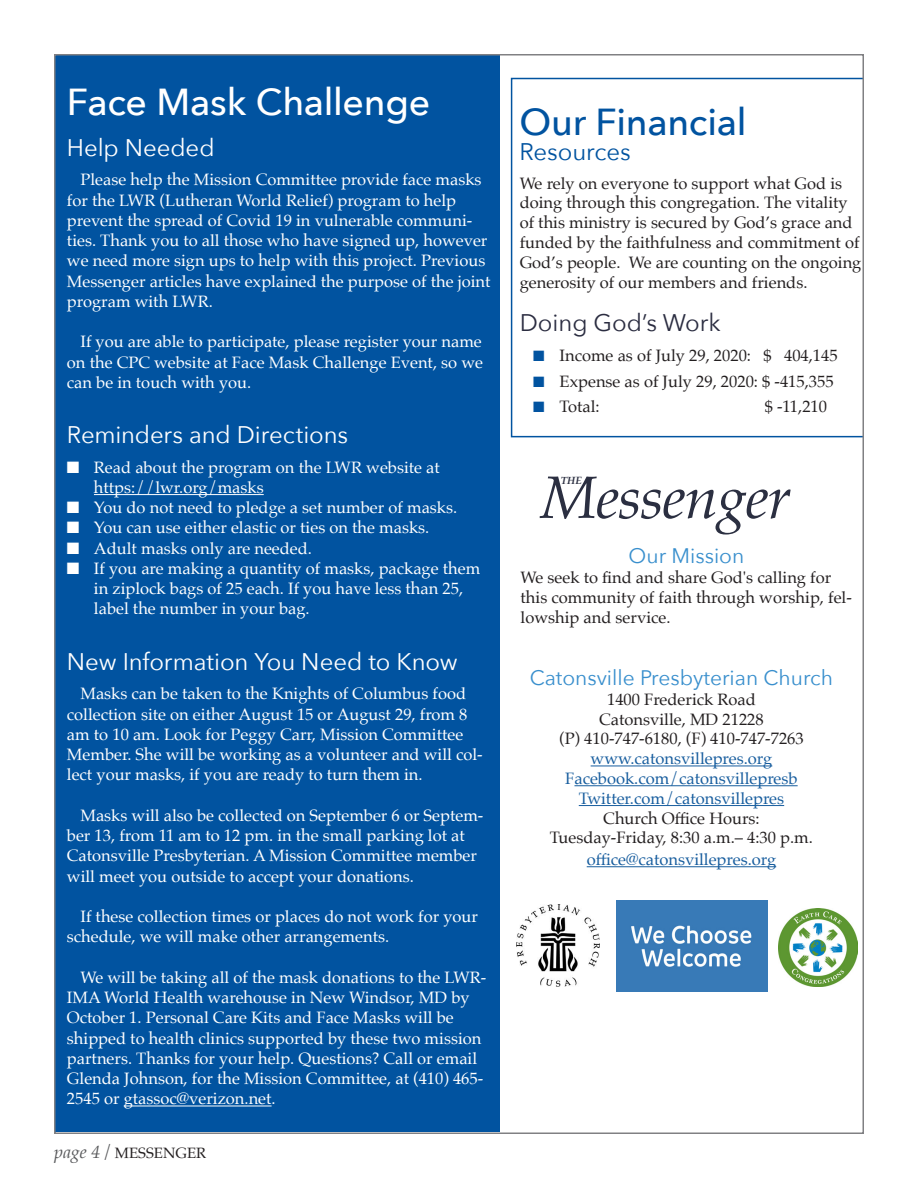
<style>
.page{position:relative;width:918px;height:1188px;background:#fff}
.page>*{position:absolute;margin:0;border:0;box-sizing:border-box;transform-origin:0 0}
.t1{font:italic 60px "Palatino";letter-spacing:-.02em;color:#2b2f41}
.Box_04_Top{font:500 37.5px "Avenir Next";letter-spacing:-.01em;color:#fff}
.Box_04_Top-2{font:500 37.5px "Avenir Next";letter-spacing:-.01em;color:#0153a0}
.Body_Text{font:24px "Avenir Next";letter-spacing:-.005em;color:#fff}
.San_Serif_Headline_2{font:24px "Avenir Next";color:#2b2d41}
.Box_04_Top-3{font:24px "Avenir Next";letter-spacing:-.005em;color:#0153a0}
.t2{font:21px "Avenir Next";color:#398fcd}
.t3{font:16.5px/20.2px "Palatino";color:#fff}
.Body_Front_Page_Intr{font:16.5px/19.8px "Palatino";color:#231f20}
.t4{font:16.5px "Palatino";color:#175d9e}
.t5{font:15px "Palatino";color:#231f20}
.t6{font:italic 700 10.5px "Palatino";color:#2b2f41}
.s1{color:#0153a0}
.s2{font-style:italic;font-size:18px;color:#57585a}
</style>
<div class="page">
<div style="left:56px;top:56px;width:444px;height:1076px;background:#0153a0"></div>
<hr style="left:591px;top:765px;width:181px;height:1px;background:#175d9e">
<hr style="left:574px;top:785px;width:224px;height:1px;background:#175d9e">
<hr style="left:579px;top:805px;width:205px;height:1px;background:#175d9e">
<hr style="left:587px;top:866px;width:189px;height:1px;background:#175d9e">
<img style="left:517px;top:904px;width:83px;height:82px">
<img style="left:617px;top:901px;width:150px;height:90px">
<img style="left:778px;top:908px;width:80px;height:78px">
<div style="left:511px;top:78px;width:354px;height:359px;border:2px solid #0153a0"></div>
<hr style="left:94px;top:494px;width:170px;height:1px;background:#fff">
<hr style="left:124px;top:1106px;width:148px;height:1px;background:#fff">
<p class="Box_04_Top" style="left:67px;top:70px;width:365px">Face Mask Challenge</p>
<p class="Box_04_Top-2" style="left:519px;top:90px;width:228px">Our Financial</p>
<p class="Body_Text" style="left:67px;top:127px;width:149px">Help Needed</p>
<p class="Box_04_Top-3" style="left:519px;top:132px;width:113px">Resources</p>
<p class="t3" style="left:67px;top:169px;width:425px;text-indent:14px">Please help the Mission Committee provide face masks for the LWR (Lutheran World Relief) program to help prevent the spread of Covid 19 in vulnerable communi&shy;ties. Thank you to all those who have signed up, however we need more sign ups to help with this project. Previous Messenger articles have explained the purpose of the joint program with LWR.</p>
<p class="t3" style="left:67px;top:331px;width:418px;text-align:justify;text-indent:14px">If you are able to participate, please register your name on the CPC website at Face Mask Challenge Event, so we can be in touch with you.</p>
<p class="Body_Text" style="left:67px;top:414px;width:283px">Reminders and Directions</p>
<p class="t3" style="left:94px;top:457px;width:347px;text-indent:-27px">■ Read about the program on the LWR website at https://lwr.org/masks</p>
<p class="t3" style="left:67px;top:497px;width:392px">■ You do not need to pledge a set number of masks.</p>
<p class="t3" style="left:67px;top:518px;width:364px">■ You can use either elastic or ties on the masks.</p>
<p class="t3" style="left:67px;top:538px;width:247px">■ Adult masks only are needed.</p>
<p class="t3" style="left:94px;top:558px;width:388px;text-indent:-27px">■ If you are making a quantity of masks, package them in ziplock bags of 25 each. If you have less than 25, label the number in your bag.</p>
<p class="Body_Text" style="left:67px;top:641px;width:392px">New Information You Need to Know</p>
<p class="t3" style="left:67px;top:683px;width:417px;text-indent:14px">Masks can be taken to the Knights of Columbus food collection site on either August 15 or August 29, from 8 am to 10 am. Look for Peggy Carr, Mission Committee Member. She will be working as a volunteer and will col&shy;lect your masks, if you are ready to turn them in.</p>
<p class="t3" style="left:67px;top:805px;width:418px;text-indent:14px">Masks will also be collected on September 6 or Septem&shy;ber 13, from 11 am to 12 pm. in the small parking lot at Catonsville Presbyterian. A Mission Committee member will meet you outside to accept your donations.</p>
<p class="t3" style="left:67px;top:906px;width:413px;text-indent:14px">If these collection times or places do not work for your schedule, we will make other arrangements.</p>
<p class="t3" style="left:67px;top:967px;width:421px;text-indent:14px">We will be taking all of the mask donations to the LWR-IMA World Health warehouse in New Windsor, MD by October 1. Personal Care Kits and Face Masks will be shipped to health clinics supported by these two mission partners. Thanks for your help. Questions? Call or email Glenda Johnson, for the Mission Committee, at (410) 465- 2545 or gtassoc@verizon.net.</p>
<p class="Body_Front_Page_Intr" style="left:520px;top:173px;width:343px">We rely on everyone to support what God is doing through this congregation. The vitality of this ministry is secured by God’s grace and funded by the faithfulness and commitment of God’s people. We are counting on the ongoing generosity of our members and friends.</p>
<p class="San_Serif_Headline_2" style="left:520px;top:302px;width:203px">Doing God’s Work</p>
<p class="Body_Front_Page_Intr" style="left:533px;top:346px;width:306px"><span class="s1">■</span> Income as of July 29, 2020: $ 404,145</p>
<p class="Body_Front_Page_Intr" style="left:533px;top:371px;width:302px"><span class="s1">■</span> Expense as of July 29, 2020: $ -415,355</p>
<p class="Body_Front_Page_Intr" style="left:533px;top:396px;width:68px"><span class="s1">■</span> Total:</p>
<p class="Body_Front_Page_Intr" style="left:765px;top:396px;width:64px">$ -11,210</p>
<p class="t1" style="left:541px;top:447px;width:252px">Messenger</p>
<p class="t6" style="left:561px;top:472px;width:22px">THE</p>
<p class="t2" style="left:629px;top:538px;width:117px">Our Mission</p>
<p class="Body_Front_Page_Intr" style="left:521px;top:567px;width:333px">We seek to find and share God's calling for this community of faith through worship, fel&shy;lowship and service.</p>
<p class="t2" style="left:530px;top:660px;width:305px">Catonsville Presbyterian Church</p>
<p class="Body_Front_Page_Intr" style="left:607px;top:689px;width:150px">1400 Frederick Road</p>
<p class="Body_Front_Page_Intr" style="left:599px;top:709px;width:166px">Catonsville, MD 21228</p>
<p class="Body_Front_Page_Intr" style="left:559px;top:729px;width:246px">(P) 410-747-6180, (F) 410-747-7263</p>
<p class="t4" style="left:591px;top:745px;width:183px">www.catonsvillepres.org</p>
<p class="t4" style="left:565px;top:765px;width:234px">Facebook.com/catonsvillepresb</p>
<p class="t4" style="left:579px;top:785px;width:207px">Twitter.com/catonsvillepres</p>
<p class="Body_Front_Page_Intr" style="left:550px;top:808px;width:265px;text-align:center">Church Office Hours:<br>Tuesday-Friday, 8:30 a.m.– 4:30 p.m.</p>
<p class="t4" style="left:587px;top:846px;width:191px">office@catonsvillepres.org</p>
<p class="t5" style="left:54px;top:1140px;width:154px"><span class="s2">page 4 /</span> MESSENGER</p>
</div>
